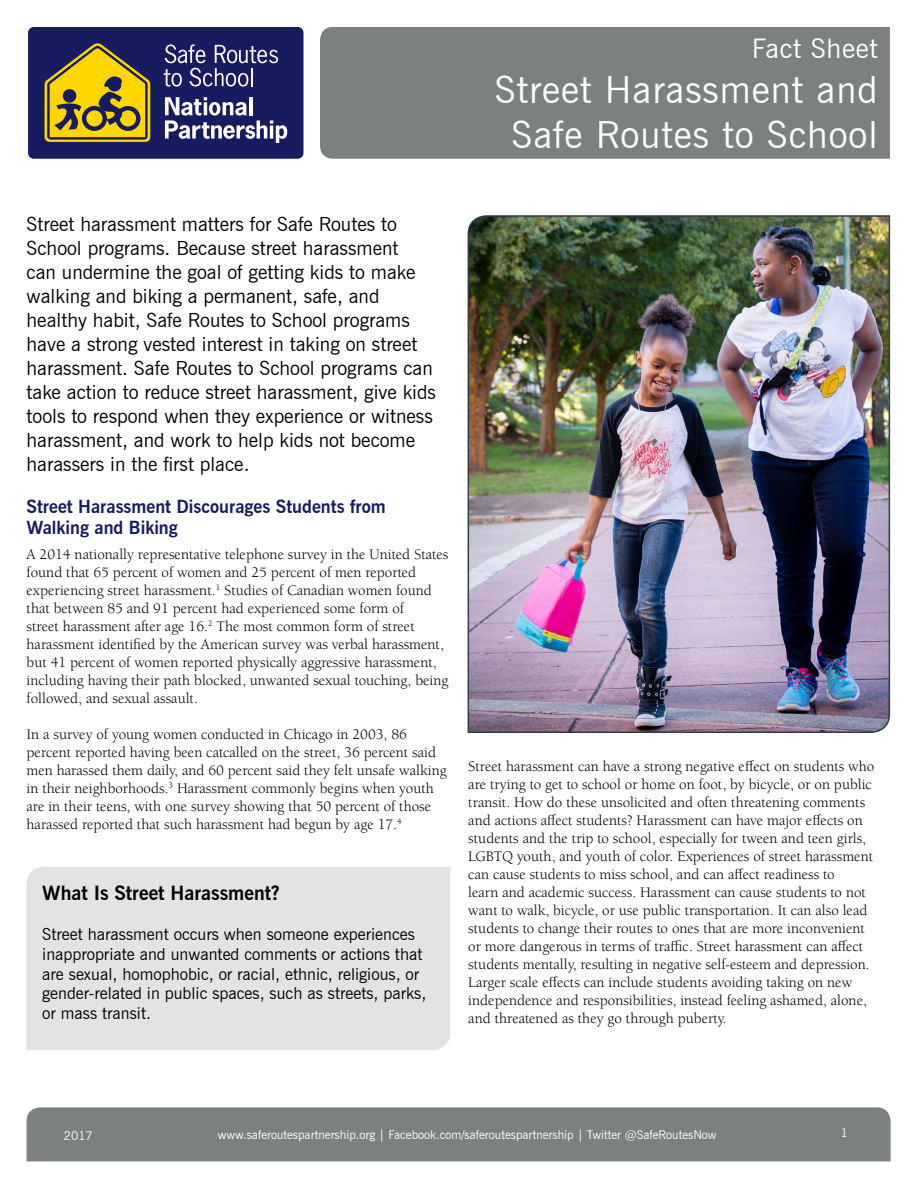
<style>
.page{position:relative;width:918px;height:1188px;background:#fff}
.page>*{position:absolute;margin:0;border:0;box-sizing:border-box;transform-origin:0 0}
.t1{font:37.5px/45px "News Gothic BT";letter-spacing:.025em;color:#fff;text-align:center}
.t2{font:27px "News Gothic BT";letter-spacing:.025em;color:#fff}
.t3{font:19.5px/24px "News Gothic BT";color:#000}
.t4{font:700 19.5px "News Gothic BT";color:#000}
.t5{font:700 18px/21.6px "News Gothic BT";color:#171b60}
.t6{font:16.5px/19.8px "News Gothic BT";color:#000}
.t7{font:15px/18px "Berkeley Std";color:#000}
.t8{font:12px "News Gothic BT";color:#fff}
</style>
<div class="page">
<div style="left:320px;top:27px;width:570px;height:132px;background:#7c8180"></div>
<div style="left:28px;top:27px;width:275px;height:132px;background:#171b60;border-radius:6px"></div>
<svg style="left:45px;top:43px;width:105px;height:99px"></svg>
<svg style="left:164px;top:44px;width:114px;height:43px"></svg>
<svg style="left:165px;top:97px;width:122px;height:46px"></svg>
<div style="left:27px;top:1107px;width:864px;height:54px;background:#7c8180"></div>
<div style="left:27px;top:866px;width:423px;height:184px;background:#e3e3e3"></div>
<img style="left:467px;top:215px;width:424px;height:518px">
<h2 class="t2" style="left:752px;top:32px;width:127px">Fact Sheet</h2>
<h1 class="t1" style="left:495px;top:66px;width:384px">Street Harassment and<br>Safe Routes to School</h1>
<p class="t3" style="left:27px;top:212px;width:411px">Street harassment matters for Safe Routes to School programs. Because street harassment<br>can undermine the goal of getting kids to make walking and biking a permanent, safe, and healthy habit, Safe Routes to School programs have a strong vested interest in taking on street harassment. Safe Routes to School programs can take action to reduce street harassment, give kids tools to respond when they experience or witness harassment, and work to help kids not become harassers in the first place.</p>
<p class="t5" style="left:27px;top:495px;width:361px">Street Harassment Discourages Students from<br>Walking and Biking</p>
<p class="t7" style="left:27px;top:546px;width:423px">A 2014 nationally representative telephone survey in the United States found that 65 percent of women and 25 percent of men reported experiencing street harassment.<sup>1</sup> Studies of Canadian women found that between 85 and 91 percent had experienced some form of<br>street harassment after age 16.<sup>2</sup> The most common form of street harassment identified by the American survey was verbal harassment, but 41 percent of women reported physically aggressive harassment, including having their path blocked, unwanted sexual touching, being followed, and sexual assault.</p>
<p class="t7" style="left:27px;top:726px;width:422px">In a survey of young women conducted in Chicago in 2003, 86 percent reported having been catcalled on the street, 36 percent said men harassed them daily, and 60 percent said they felt unsafe walking in their neighborhoods.<sup>3</sup> Harassment commonly begins when youth are in their teens, with one survey showing that 50 percent of those harassed reported that such harassment had begun by age 17.<sup>4</sup></p>
<h3 class="t4" style="left:42px;top:882px;width:239px">What Is Street Harassment?</h3>
<p class="t6" style="left:42px;top:924px;width:386px">Street harassment occurs when someone experiences inappropriate and unwanted comments or actions that are sexual, homophobic, or racial, ethnic, religious, or gender-related in public spaces, such as streets, parks, or mass transit.</p>
<p class="t7" style="left:468px;top:757px;width:408px">Street harassment can have a strong negative effect on students who are trying to get to school or home on foot, by bicycle, or on public transit. How do these unsolicited and often threatening comments and actions affect students? Harassment can have major effects on students and the trip to school, especially for tween and teen girls, LGBTQ youth, and youth of color. Experiences of street harassment can cause students to miss school, and can affect readiness to<br>learn and academic success. Harassment can cause students to not want to walk, bicycle, or use public transportation. It can also lead students to change their routes to ones that are more inconvenient or more dangerous in terms of traffic. Street harassment can affect students mentally, resulting in negative self-esteem and depression.<br>Larger scale effects can include students avoiding taking on new independence and responsibilities, instead feeling ashamed, alone, and threatened as they go through puberty.</p>
<p class="t8" style="left:64px;top:1128px;width:30px">2017</p>
<p class="t8" style="left:218px;top:1127px;width:501px">www.saferoutespartnership.org | Facebook.com/saferoutespartnership | Twitter @SafeRoutesNow</p>
<p class="t8" style="left:841px;top:1126px;width:9px">1</p>
</div>
